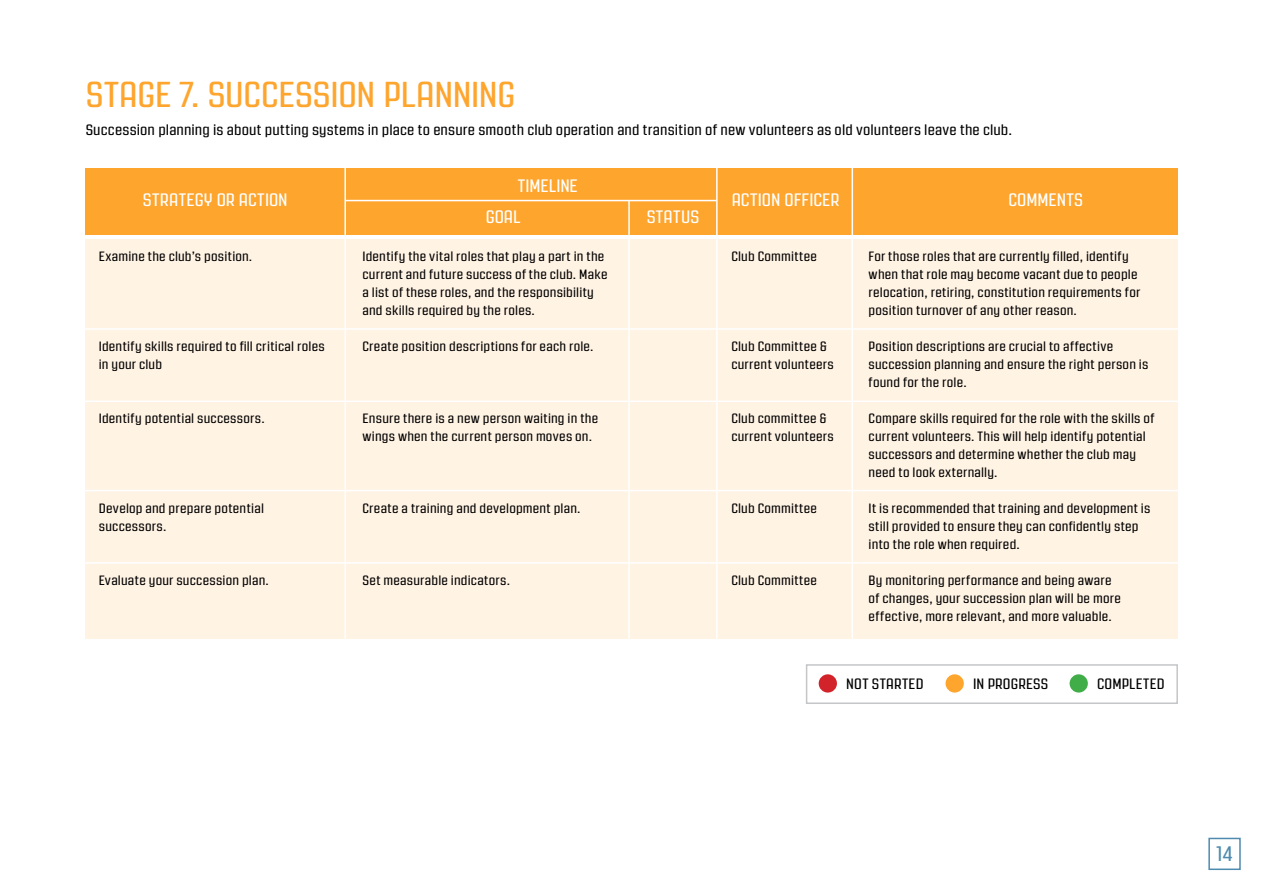
<style>
.page{position:relative;width:1263px;height:893px;background:#fff}
.page>*{position:absolute;margin:0;border:0;box-sizing:border-box;transform-origin:0 0}
.t1{font:36px "Revolution Gothic";letter-spacing:-.005em;color:#fea52e;scale:1.1 1}
.t2{font:21px "Revolution Gothic";color:#4e8bae;scale:1.1 1}
.t3{font:18px "Revolution Gothic";letter-spacing:.01em;color:#fff;scale:1.1 1}
.t4{font:15px "Revolution Gothic";letter-spacing:.01em;color:#000;scale:1.1 1}
.t5{font:13.5px/18px "Revolution Gothic";letter-spacing:.015em;color:#000;scale:1.1 1}
</style>
<div class="page">
<div style="left:818px;top:674px;width:20px;height:19px;background:#d2232a;border-radius:50%"></div>
<div style="left:817px;top:673px;width:21px;height:21px;border:2px solid #fff;border-radius:50%"></div>
<div style="left:945px;top:674px;width:19px;height:19px;background:#fea52e;border-radius:50%"></div>
<div style="left:944px;top:673px;width:21px;height:21px;border:2px solid #fff;border-radius:50%"></div>
<div style="left:1069px;top:674px;width:19px;height:19px;background:#41ad49;border-radius:50%"></div>
<div style="left:1068px;top:673px;width:21px;height:21px;border:2px solid #fff;border-radius:50%"></div>
<div style="left:806px;top:664px;width:372px;height:40px;border:2px solid #c4c6c8"></div>
<div style="left:1208px;top:838px;width:33px;height:32px;border:2px solid #4e8bae"></div>
<div style="left:85px;top:239px;width:1093px;height:400px;background:#fff3e4"></div>
<div style="left:85px;top:168px;width:1093px;height:66px;background:#fea52e"></div>
<hr style="left:85px;top:401px;width:1093px;height:1px;background:#fff">
<hr style="left:344px;top:167px;width:2px;height:472px;background:#fff">
<hr style="left:716px;top:167px;width:2px;height:472px;background:#fff">
<hr style="left:851px;top:167px;width:2px;height:472px;background:#fff">
<hr style="left:628px;top:201px;width:2px;height:438px;background:#fff">
<hr style="left:345px;top:200px;width:371px;height:1px;background:#fff">
<hr style="left:85px;top:328px;width:1093px;height:2px;background:#fff">
<hr style="left:85px;top:490px;width:1093px;height:1px;background:#fff">
<hr style="left:85px;top:562px;width:1093px;height:2px;background:#fff">
<p class="t1" style="left:86px;top:75px;width:392px">STAGE 7. SUCCESSION PLANNING</p>
<p class="t4" style="left:86px;top:122px;width:844px">Succession planning is about putting systems in place to ensure smooth club operation and transition of new volunteers as old volunteers leave the club.</p>
<p class="t3" style="left:518px;top:176px;width:56px">TIMELINE</p>
<p class="t3" style="left:143px;top:191px;width:133px">STRATEGY OR ACTION</p>
<p class="t3" style="left:732px;top:191px;width:100px">ACTION OFFICER</p>
<p class="t3" style="left:1008px;top:191px;width:69px">COMMENTS</p>
<p class="t3" style="left:486px;top:208px;width:33px">GOAL</p>
<p class="t3" style="left:647px;top:208px;width:49px">STATUS</p>
<p class="t5" style="left:99px;top:247px;width:141px">Examine the club’s position.</p>
<p class="t5" style="left:99px;top:337px;width:207px">Identify skills required to fill critical roles in your club</p>
<p class="t5" style="left:362px;top:247px;width:224px">Identify the vital roles that play a part in the current and future success of the club. Make a list of these roles, and the responsibility and skills required by the roles.</p>
<p class="t5" style="left:362px;top:337px;width:212px">Create position descriptions for each role.</p>
<p class="t5" style="left:99px;top:409px;width:152px">Identify potential successors.</p>
<p class="t5" style="left:362px;top:409px;width:216px">Ensure there is a new person waiting in the wings when the current person moves on.</p>
<p class="t5" style="left:99px;top:499px;width:152px">Develop and prepare potential successors.</p>
<p class="t5" style="left:362px;top:499px;width:200px">Create a training and development plan.</p>
<p class="t5" style="left:99px;top:571px;width:156px">Evaluate your succession plan.</p>
<p class="t5" style="left:362px;top:571px;width:136px">Set measurable indicators.</p>
<p class="t5" style="left:731px;top:247px;width:79px">Club Committee</p>
<p class="t5" style="left:731px;top:337px;width:95px">Club Committee &amp; current volunteers</p>
<p class="t5" style="left:731px;top:409px;width:95px">Club committee &amp; current volunteers</p>
<p class="t5" style="left:731px;top:499px;width:79px">Club Committee</p>
<p class="t5" style="left:731px;top:571px;width:79px">Club Committee</p>
<p class="t5" style="left:868px;top:247px;width:248px">For those roles that are currently filled, identify when that role may become vacant due to people relocation, retiring, constitution requirements for position turnover of any other reason.</p>
<p class="t5" style="left:868px;top:337px;width:256px">Position descriptions are crucial to affective succession planning and ensure the right person is found for the role.</p>
<p class="t5" style="left:868px;top:409px;width:261px">Compare skills required for the role with the skills of current volunteers. This will help identify potential successors and determine whether the club may need to look externally.</p>
<p class="t5" style="left:868px;top:499px;width:258px">It is recommended that training and development is still provided to ensure they can confidently step into the role when required.</p>
<p class="t5" style="left:868px;top:571px;width:231px">By monitoring performance and being aware of changes, your succession plan will be more effective, more relevant, and more valuable.</p>
<p class="t4" style="left:846px;top:676px;width:72px">NOT STARTED</p>
<p class="t4" style="left:973px;top:676px;width:70px">IN PROGRESS</p>
<p class="t4" style="left:1097px;top:676px;width:63px">COMPLETED</p>
<p class="t2" style="left:1216px;top:842px;width:16px">14</p>
</div>
